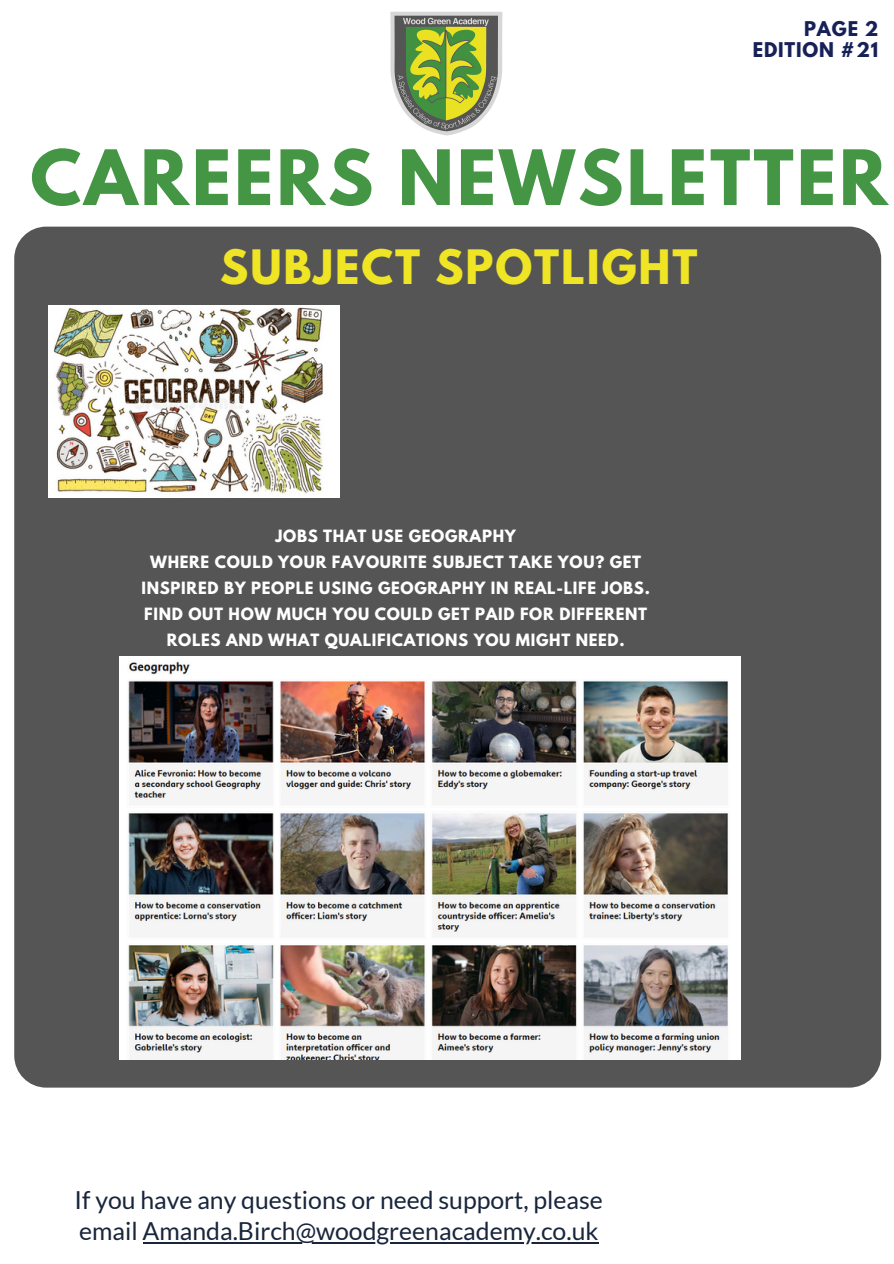
<style>
.page{position:relative;width:894px;height:1264px;background:#fff}
.page>*{position:absolute;margin:0;border:0;box-sizing:border-box;transform-origin:0 0}
.t1{font:700 67.5px "League Spartan";letter-spacing:.045em;color:#449544}
.t2{font:700 42px "League Spartan";letter-spacing:.045em;color:#efe525}
.t3{font:24.75px/31.7px "Lato";color:#18253b}
.t4{font:700 18px/20.2px "League Spartan";letter-spacing:.045em;color:#162158;text-align:right}
.t5{font:700 15px/25.8px "League Spartan";letter-spacing:.045em;color:#fff;text-align:center}
</style>
<div class="page">
<div style="left:14px;top:227px;width:866px;height:860px;background:#565555;border-radius:32px"></div>
<img style="left:390px;top:11px;width:113px;height:125px">
<img style="left:49px;top:306px;width:290px;height:191px">
<img style="left:119px;top:656px;width:621px;height:403px">
<hr style="left:143px;top:1241px;width:455px;height:2px;background:#18253b">
<h4 class="t4" style="left:752px;top:21px;width:127px">PAGE 2<br>EDITION #21</h4>
<p class="t1" style="left:30px;top:144px;width:858px">CAREERS NEWSLETTER</p>
<h1 class="t2" style="left:220px;top:246px;width:479px">SUBJECT SPOTLIGHT</h1>
<h2 class="t5" style="left:275px;top:525px;width:242px">JOBS THAT USE GEOGRAPHY</h2>
<p class="t5" style="left:141px;top:551px;width:510px">WHERE COULD YOUR FAVOURITE SUBJECT TAKE YOU? GET INSPIRED BY PEOPLE USING GEOGRAPHY IN REAL-LIFE JOBS.<br>FIND OUT HOW MUCH YOU COULD GET PAID FOR DIFFERENT ROLES AND WHAT QUALIFICATIONS YOU MIGHT NEED.</p>
<p class="t3" style="left:75px;top:1183px;width:529px">If you have any questions or need support, please email Amanda.Birch@woodgreenacademy.co.uk</p>
</div>
